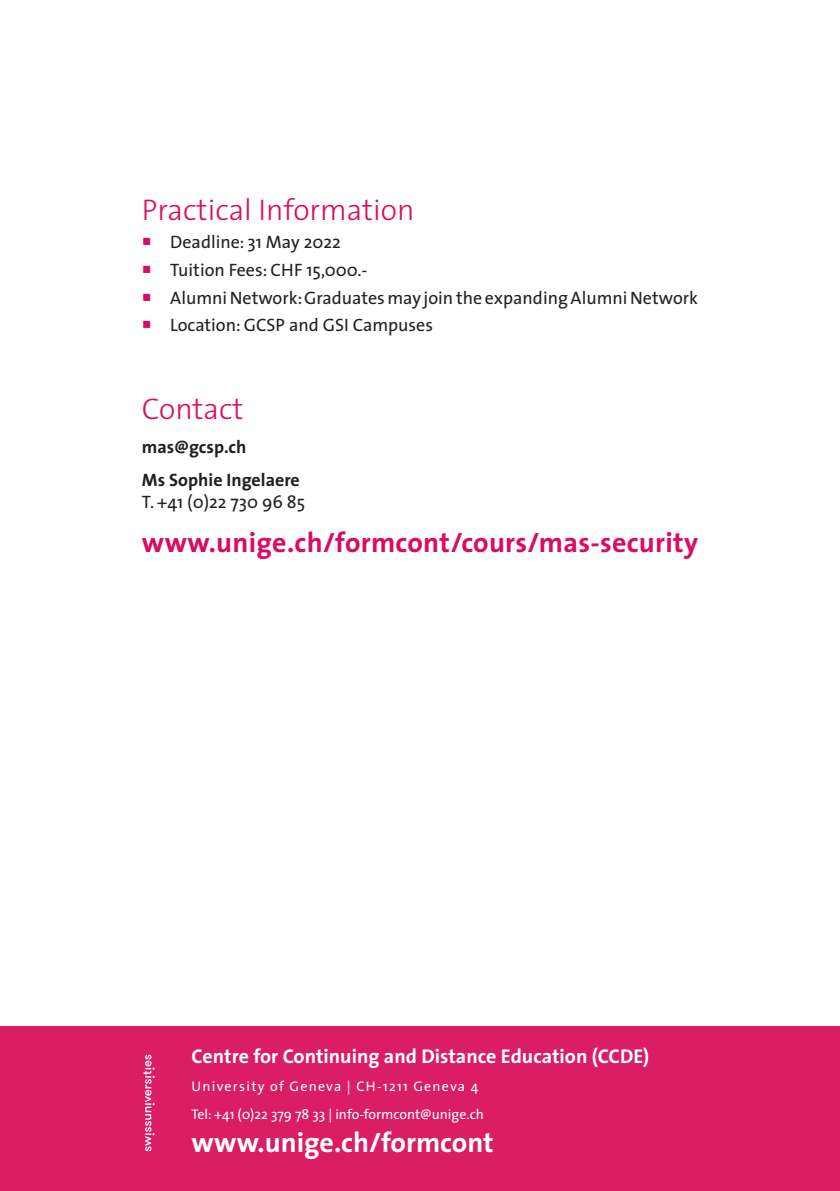
<style>
.page{position:relative;width:840px;height:1191px;background:#fff}
.page>*{position:absolute;margin:0;border:0;box-sizing:border-box;transform-origin:0 0}
.texte{font:300 30px "The Sans";color:#db0a62}
.texte-2{font:700 28px "The Sans";letter-spacing:.01em;color:#db0a62}
.t1{font:700 28px "The Sans";color:#fff}
.t2{font:700 20px "The Sans";color:#fff}
.retrait5{font:18px "The Sans";color:#231f20}
.texte-3{font:700 18px "The Sans";color:#231f20}
.texte-4{font:18px "The Sans";color:#231f20}
.t3{font:14px "The Sans";color:#fff}
.t4{font:14px "The Sans";letter-spacing:.09em;color:#fff}
.s1{color:#db0a62}
</style>
<div class="page">
<div style="left:0;top:1026px;width:839px;height:165px;background:#da1d64"></div>
<svg style="left:143px;top:1054px;width:11px;height:97px"></svg>
<p class="texte" style="left:142px;top:185px;width:274px">Practical Information</p>
<p class="retrait5" style="left:142px;top:227px;width:200px"><span class="s1">○</span> Deadline: 31 May 2022</p>
<p class="retrait5" style="left:142px;top:255px;width:227px"><span class="s1">○</span> Tuition Fees: CHF 15,000.-</p>
<p class="retrait5" style="left:142px;top:282px;width:557px"><span class="s1">○</span> Alumni Network:Graduatesmay join the expandingAlumni Network</p>
<p class="retrait5" style="left:142px;top:310px;width:292px"><span class="s1">○</span> Location: GCSP and GSI Campuses</p>
<p class="texte" style="left:142px;top:384px;width:103px">Contact</p>
<p class="texte-3" style="left:142px;top:431px;width:106px">mas@gcsp.ch</p>
<p class="texte-3" style="left:142px;top:465px;width:159px">Ms Sophie Ingelaere</p>
<p class="texte-4" style="left:142px;top:487px;width:165px">T. +41 (0)22 730 96 85</p>
<p class="texte-2" style="left:142px;top:519px;width:557px">www.unige.ch/formcont/cours/mas-security</p>
<p class="t2" style="left:191px;top:1039px;width:459px">Centre for Continuing and Distance Education (CCDE)</p>
<p class="t4" style="left:191px;top:1074px;width:288px">University of Geneva | CH-1211 Geneva 4</p>
<p class="t3" style="left:191px;top:1102px;width:294px">Tel: +41 (0)22 379 78 33 | info-formcont@unige.ch</p>
<p class="t1" style="left:191px;top:1119px;width:303px">www.unige.ch/formcont</p>
</div>
